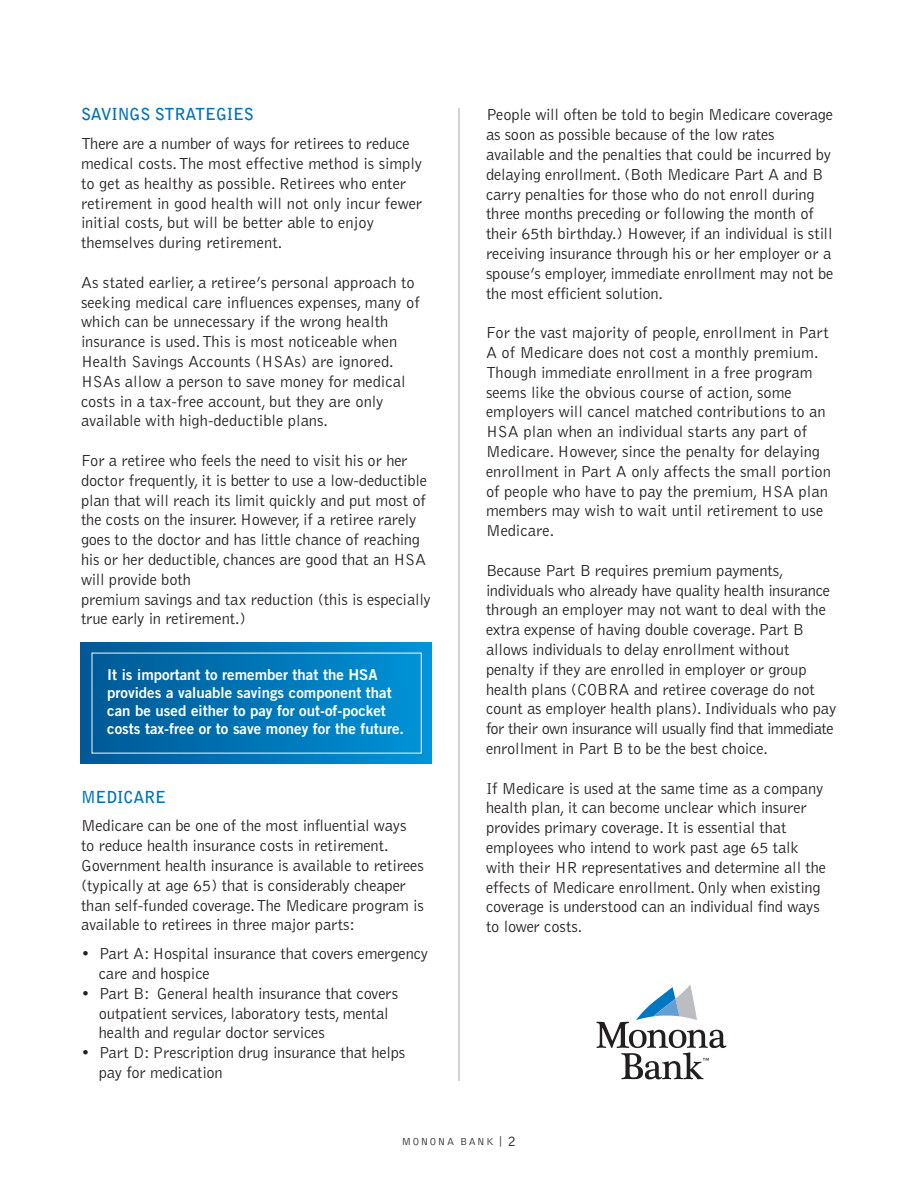
<style>
.page{position:relative;width:918px;height:1188px;background:#fff}
.page>*{position:absolute;margin:0;border:0;box-sizing:border-box;transform-origin:0 0}
.t1{font:300 16.5px/19.8px "Bell Gothic";letter-spacing:-.01em;color:#231f20}
.t2{font:700 16.5px "Bell Gothic Std";letter-spacing:-.01em;color:#0072bc}
.t3{font:15px/18px "Trade Gothic Bold Two";color:#fff}
.t4{font:300 10.5px "Bell Gothic";letter-spacing:.15em;color:#231f20}
.s1{font-size:15px}
</style>
<div class="page">
<svg style="left:81px;top:643px;width:351px;height:121px;background:#0477b7"></svg>
<hr style="left:459px;top:108px;width:1px;height:973px;background:#a8a9ad">
<svg style="left:596px;top:985px;width:131px;height:94px"></svg>
<p class="t2" style="left:81px;top:105px;width:175px">SAVINGS STRATEGIES</p>
<p class="t1" style="left:81px;top:135px;width:343px">There are a number of ways for retirees to reduce medical costs. The most effective method is simply to get as healthy as possible. Retirees who enter retirement in good health will not only incur fewer initial costs, but will be better able to enjoy themselves during retirement.</p>
<p class="t1" style="left:81px;top:273px;width:340px">As stated earlier, a retiree’s personal approach to seeking medical care influences expenses, many of which can be unnecessary if the wrong health insurance is used. This is most noticeable when Health Savings Accounts (HSAs) are ignored.<br>HSAs allow a person to save money for medical costs in a tax-free account, but they are only available with high-deductible plans.</p>
<p class="t1" style="left:81px;top:452px;width:351px">For a retiree who feels the need to visit his or her doctor frequently, it is better to use a low-deductible plan that will reach its limit quickly and put most of the costs on the insurer. However, if a retiree rarely goes to the doctor and has little chance of reaching his or her deductible, chances are good that an HSA will provide both<br>premium savings and tax reduction (this is especially true early in retirement.)</p>
<p class="t3" style="left:107px;top:667px;width:298px">It is important to remember that the HSA provides a valuable savings component that can be used either to pay for out-of-pocket costs tax-free or to save money for the future.</p>
<p class="t2" style="left:81px;top:787px;width:87px">MEDICARE</p>
<p class="t1" style="left:81px;top:817px;width:344px">Medicare can be one of the most influential ways to reduce health insurance costs in retirement.<br>Government health insurance is available to retirees (typically at age 65) that is considerably cheaper than self-funded coverage. The Medicare program is available to retirees in three major parts:</p>
<p class="t1" style="left:99px;top:945px;width:331px;text-indent:-17px">• Part A: Hospital insurance that covers emergency care and hospice</p>
<p class="t1" style="left:99px;top:984px;width:301px;text-indent:-17px">• Part B: General health insurance that covers outpatient services, laboratory tests, mental health and regular doctor services</p>
<p class="t1" style="left:99px;top:1044px;width:308px;text-indent:-17px">• Part D: Prescription drug insurance that helps pay for medication</p>
<p class="t1" style="left:486px;top:106px;width:349px">People will often be told to begin Medicare coverage as soon as possible because of the low rates available and the penalties that could be incurred by delaying enrollment. (Both Medicare Part A and B carry penalties for those who do not enroll during three months preceding or following the month of their 65th birthday.) However, if an individual is still receiving insurance through his or her employer or a spouse’s employer, immediate enrollment may not be the most efficient solution.</p>
<p class="t1" style="left:486px;top:324px;width:346px">For the vast majority of people, enrollment in Part A of Medicare does not cost a monthly premium.<br>Though immediate enrollment in a free program seems like the obvious course of action, some employers will cancel matched contributions to an HSA plan when an individual starts any part of Medicare. However, since the penalty for delaying enrollment in Part A only affects the small portion of people who have to pay the premium, HSA plan members may wish to wait until retirement to use Medicare.</p>
<p class="t1" style="left:486px;top:561px;width:352px">Because Part B requires premium payments, individuals who already have quality health insurance through an employer may not want to deal with the extra expense of having double coverage. Part B allows individuals to delay enrollment without penalty if they are enrolled in employer or group health plans (COBRA and retiree coverage do not count as employer health plans). Individuals who pay for their own insurance will usually find that immediate enrollment in Part B to be the best choice.</p>
<p class="t1" style="left:486px;top:779px;width:342px">If Medicare is used at the same time as a company health plan, it can become unclear which insurer provides primary coverage. It is essential that employees who intend to work past age 65 talk with their HR representatives and determine all the effects of Medicare enrollment. Only when existing coverage is understood can an individual find ways to lower costs.</p>
<p class="t4" style="left:402px;top:1138px;width:116px">MONONA BANK | <span class="s1">2</span></p>
</div>
